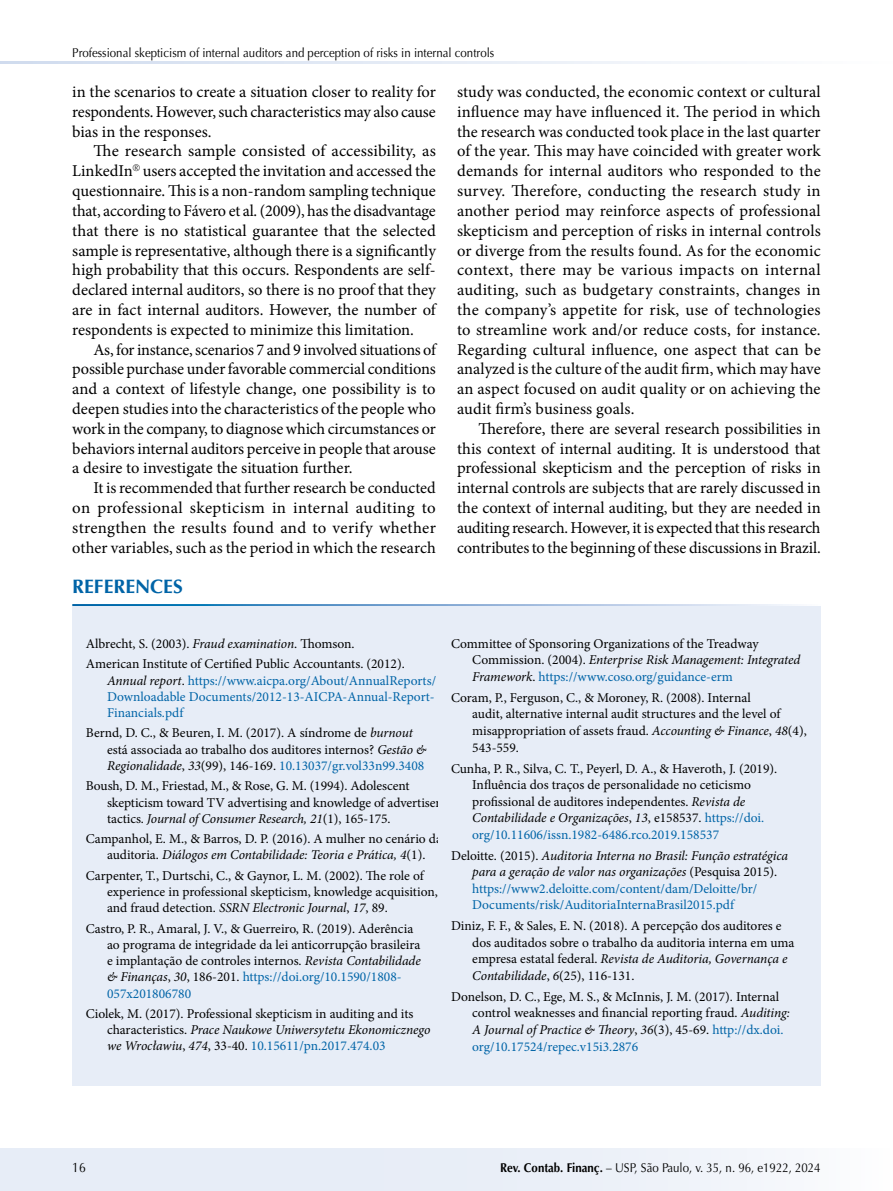
<style>
.page{position:relative;width:893px;height:1191px;background:#fff}
.page>*{position:absolute;margin:0;border:0;box-sizing:border-box;transform-origin:0 0}
.t1{font:700 19.5px "Optima LT Std";color:#0064a7}
.t2{font:16.5px/19.8px "Minion Pro";color:#000;text-align:justify}
.t3{font:13.5px/16.6px "Minion Pro";color:#000}
.t4{font:13.5px/16.6px "Minion Pro";color:#0064a7;text-align:justify}
.t5{font:13.5px "Optima LT Std";color:#000;scale:.9 1}
.t6{font:12.75px "Optima LT Std";color:#000;scale:.9 1}
.s1{font-style:italic}
.s2{font-style:italic;color:#000}
.s3{color:#000}
.s4{color:#0064a7}
.s5{font-weight:700}
</style>
<div class="page">
<div style="left:0;top:1148px;width:893px;height:43px;background:#e7edf7"></div>
<hr style="left:0;top:61px;width:893px;height:3px;background:#cfdbee">
<div style="left:73px;top:606px;width:382px;height:77px;background:#e7edf7"></div>
<div style="left:73px;top:627px;width:382px;height:125px;background:#e7edf7"></div>
<div style="left:73px;top:749px;width:382px;height:109px;background:#e7edf7"></div>
<div style="left:73px;top:838px;width:382px;height:109px;background:#e7edf7"></div>
<div style="left:73px;top:891px;width:382px;height:141px;background:#e7edf7"></div>
<div style="left:73px;top:976px;width:382px;height:109px;background:#e7edf7"></div>
<div style="left:438px;top:606px;width:382px;height:110px;background:#e7edf7"></div>
<div style="left:438px;top:660px;width:382px;height:127px;background:#e7edf7"></div>
<div style="left:438px;top:731px;width:382px;height:143px;background:#e7edf7"></div>
<div style="left:438px;top:818px;width:382px;height:126px;background:#e7edf7"></div>
<div style="left:438px;top:889px;width:382px;height:126px;background:#e7edf7"></div>
<div style="left:438px;top:959px;width:382px;height:126px;background:#e7edf7"></div>
<p class="t6" style="left:72px;top:45px;width:470px">Professional skepticism of internal auditors and perception of risks in internal controls</p>
<p class="t2" style="left:72px;top:82px;width:365px">in the scenarios to create a situation closer to reality for respondents. However, such characteristics may also cause bias in the responses.</p>
<p class="t2" style="left:72px;top:141px;width:365px;text-indent:21px">The research sample consisted of accessibility, as LinkedIn<sup>®</sup> users accepted the invitation and accessed the questionnaire. This is a non-random sampling technique that, according to Fávero et al. (2009), has the disadvantage that there is no statistical guarantee that the selected sample is representative, although there is a significantly high probability that this occurs. Respondents are self&shy;declared internal auditors, so there is no proof that they are in fact internal auditors. However, the number of respondents is expected to minimize this limitation.</p>
<p class="t2" style="left:72px;top:339px;width:365px;text-indent:21px">As, for instance, scenarios 7 and 9 involved situations of possible purchase under favorable commercial conditions and a context of lifestyle change, one possibility is to deepen studies into the characteristics of the people who work in the company, to diagnose which circumstances or behaviors internal auditors perceive in people that arouse a desire to investigate the situation further.</p>
<p class="t2" style="left:72px;top:478px;width:365px;text-indent:21px">It is recommended that further research be conducted on professional skepticism in internal auditing to strengthen the results found and to verify whether other variables, such as the period in which the research</p>
<p class="t1" style="left:72px;top:575px;width:112px">REFERENCES</p>
<p class="t2" style="left:457px;top:82px;width:365px">study was conducted, the economic context or cultural influence may have influenced it. The period in which the research was conducted took place in the last quarter of the year. This may have coincided with greater work demands for internal auditors who responded to the survey. Therefore, conducting the research study in another period may reinforce aspects of professional skepticism and perception of risks in internal controls or diverge from the results found. As for the economic context, there may be various impacts on internal auditing, such as budgetary constraints, changes in the company’s appetite for risk, use of technologies to streamline work and/or reduce costs, for instance.<br>Regarding cultural influence, one aspect that can be analyzed is the culture of the audit firm, which may have an aspect focused on audit quality or on achieving the audit firm’s business goals.</p>
<p class="t2" style="left:457px;top:419px;width:365px;text-indent:21px">Therefore, there are several research possibilities in this context of internal auditing. It is understood that professional skepticism and the perception of risks in internal controls are subjects that are rarely discussed in the context of internal auditing, but they are needed in auditing research. However, it is expected that this research contributes to the beginning of these discussions in Brazil.</p>
<p class="t3" style="left:86px;top:633px;width:321px;line-height:20.4px">Albrecht, S. (2003). <span class="s1">Fraud examination</span>. Thomson.<br>American Institute of Certified Public Accountants. (2012).</p>
<p class="t4" style="left:107px;top:672px;width:331px;line-height:16.2px"><span class="s2">Annual report</span><span class="s3">.</span> https://www.aicpa.org/About/AnnualReports/ Downloadable Documents/2012-13-AICPA-Annual-Report-Financials.pdf</p>
<p class="t3" style="left:107px;top:725px;width:321px;line-height:16.2px;text-indent:-21px">Bernd, D. C., &amp; Beuren, I. M. (2017). A síndrome de <span class="s1">burnout </span>está associada ao trabalho dos auditores internos? <span class="s1">Gestão &amp;<br>Regionalidade</span>, <span class="s1">33</span>(99), 146-169. <span class="s4">10.13037/gr.vol33n99.3408</span></p>
<p class="t3" style="left:107px;top:778px;width:335px;line-height:16.2px;text-indent:-21px">Boush, D. M., Friestad, M., &amp; Rose, G. M. (1994). Adolescent skepticism toward TV advertising and knowledge of advertiser tactics. <span class="s1">Journal of Consumer Research, 21</span>(1), 165-175.</p>
<p class="t3" style="left:86px;top:831px;width:358px;line-height:16.2px;text-align:center">Campanhol, E. M., &amp; Barros, D. P. (2016). A mulher no cenário da auditoria. <span class="s1">Diálogos em Contabilidade: Teoria e Prática, 4</span>(1).</p>
<p class="t3" style="left:107px;top:867px;width:332px;line-height:16.2px;text-indent:-21px">Carpenter, T., Durtschi, C., &amp; Gaynor, L. M. (2002). The role of experience in professional skepticism, knowledge acquisition, and fraud detection. <span class="s1">SSRN Electronic Journal</span>, <span class="s1">17</span>, 89.</p>
<p class="t3" style="left:107px;top:920px;width:315px;line-height:16.2px;text-indent:-21px">Castro, P. R., Amaral, J. V., &amp; Guerreiro, R. (2019). Aderência ao programa de integridade da lei anticorrupção brasileira e implantação de controles internos. <span class="s1">Revista Contabilidade &amp; Finanças</span>, <span class="s1">30</span>, 186-201. <span class="s4">https://doi.org/10.1590/1808- 057x201806780</span></p>
<p class="t3" style="left:107px;top:1005px;width:325px;line-height:16.2px;text-indent:-21px">Ciolek, M. (2017). Professional skepticism in auditing and its characteristics. <span class="s1">Prace Naukowe Uniwersytetu Ekonomicznego we Wrocławiu</span>, <span class="s1">474</span>, 33-40. <span class="s4">10.15611/pn.2017.474.03</span></p>
<p class="t3" style="left:472px;top:635px;width:330px;text-indent:-21px">Committee of Sponsoring Organizations of the Treadway<br>Commission. (2004). <span class="s1">Enterprise Risk Management: Integrated<br>Framework</span>. <span class="s4">https://www.coso.org/guidance-erm</span></p>
<p class="t3" style="left:472px;top:689px;width:336px;text-indent:-21px">Coram, P., Ferguson, C., &amp; Moroney, R. (2008). Internal<br>audit, alternative internal audit structures and the level of misappropriation of assets fraud. <span class="s1">Accounting &amp; Finance</span>, <span class="s1">48</span>(4), 543-559.</p>
<p class="t3" style="left:472px;top:760px;width:307px;text-indent:-21px">Cunha, P. R., Silva, C. T., Peyerl, D. A., &amp; Haveroth, J. (2019).<br>Influência dos traços de personalidade no ceticismo profissional de auditores independentes. <span class="s1">Revista de Contabilidade e Organizações</span>, <span class="s1">13</span>, e158537. <span class="s4">https://doi. org/10.11606/issn.1982-6486.rco.2019.158537</span></p>
<p class="t4" style="left:472px;top:847px;width:317px;text-align:left;text-indent:-21px"><span class="s3">Deloitte. (2015).</span> <span class="s2">Auditoria Interna no Brasil: Função estratégica para a geração de valor nas organizações</span> <span class="s3">(Pesquisa 2015). </span>https://www2.deloitte.com/content/dam/Deloitte/br/ Documents/risk/AuditoriaInternaBrasil2015.pdf</p>
<p class="t3" style="left:472px;top:917px;width:324px;text-indent:-21px">Diniz, F. F., &amp; Sales, E. N. (2018). A percepção dos auditores e dos auditados sobre o trabalho da auditoria interna em uma empresa estatal federal. <span class="s1">Revista de Auditoria, Governança e Contabilidade</span>, <span class="s1">6</span>(25), 116-131.</p>
<p class="t3" style="left:472px;top:988px;width:319px;text-indent:-21px">Donelson, D. C., Ege, M. S., &amp; McInnis, J. M. (2017). Internal control weaknesses and financial reporting fraud. <span class="s1">Auditing:<br>A Journal of Practice &amp; Theory</span>, <span class="s1">36</span>(3), 45-69. <span class="s4">http://dx.doi. org/10.17524/repec.v15i3.2876</span></p>
<p class="t5" style="left:72px;top:1160px;width:17px">16</p>
<p class="t6" style="left:500px;top:1160px;width:358px"><span class="s5">Rev. Contab. Finanç.</span> – USP, São Paulo, v. 35, n. 96, e1922, 2024</p>
</div>
